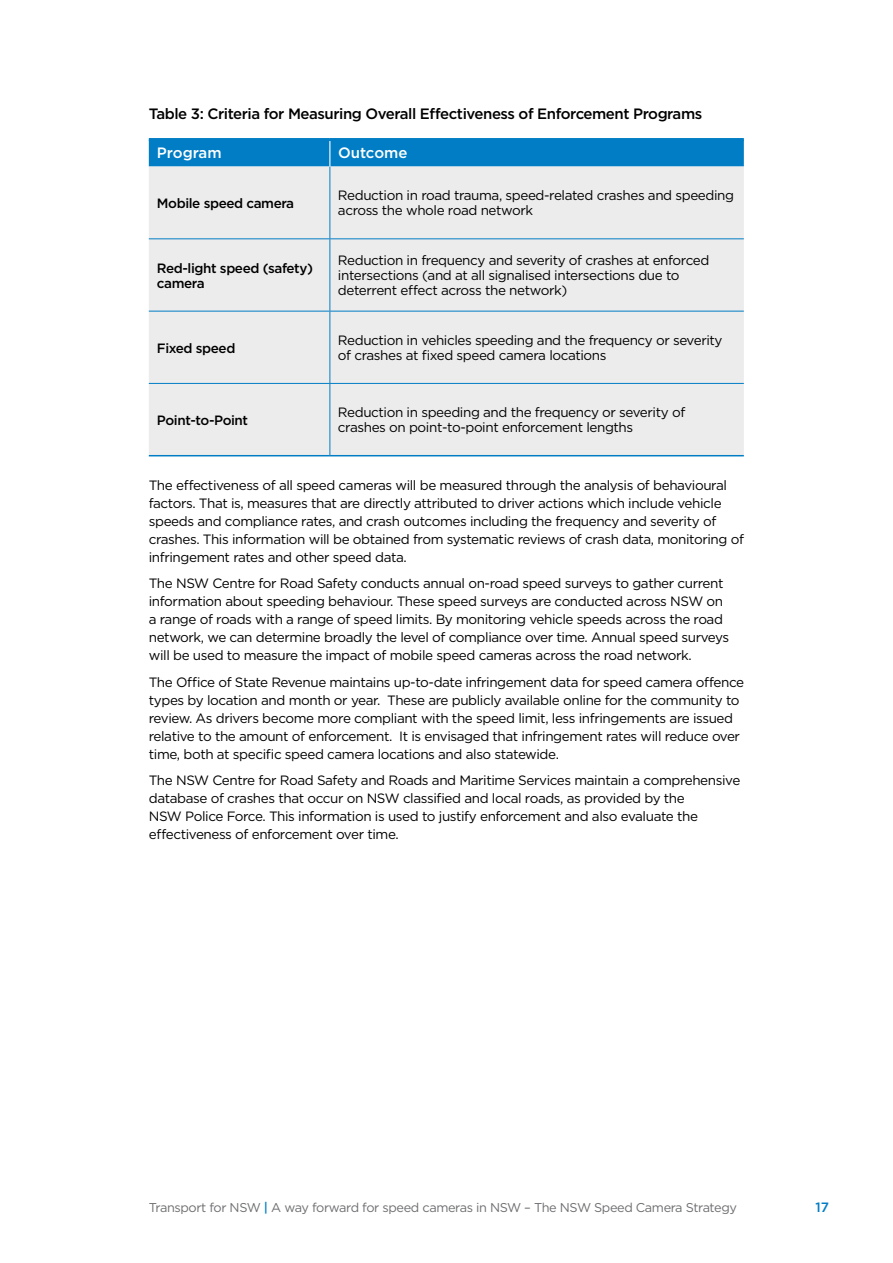
<style>
.page{position:relative;width:893px;height:1263px;background:#fff}
.page>*{position:absolute;margin:0;border:0;box-sizing:border-box;transform-origin:0 0}
.t1{font:500 15px "Gotham";letter-spacing:-.03em;color:#000}
.t2{font:500 15px "Gotham";color:#fff}
.t3{font:13.5px/18px "Gotham";letter-spacing:-.03em;color:#000}
.t4{font:500 13.5px/15px "Gotham";letter-spacing:-.03em;color:#000}
.t5{font:500 13.5px "Gotham";color:#007dc5}
.t6{font:12.75px "Gotham";letter-spacing:-.03em;color:#6d6e71}
.s1{font-weight:500;color:#007dc5}
</style>
<div class="page">
<div style="left:149px;top:167px;width:595px;height:288px;background:#edecec"></div>
<hr style="left:329px;top:167px;width:1px;height:71px;background:#007dc5">
<hr style="left:149px;top:238px;width:181px;height:1px;background:#007dc5">
<hr style="left:330px;top:238px;width:414px;height:1px;background:#007dc5">
<hr style="left:329px;top:239px;width:1px;height:72px;background:#007dc5">
<hr style="left:149px;top:311px;width:181px;height:1px;background:#007dc5">
<hr style="left:330px;top:311px;width:414px;height:1px;background:#007dc5">
<hr style="left:329px;top:311px;width:1px;height:72px;background:#007dc5">
<hr style="left:149px;top:383px;width:181px;height:1px;background:#007dc5">
<hr style="left:330px;top:383px;width:414px;height:1px;background:#007dc5">
<hr style="left:329px;top:384px;width:1px;height:71px;background:#007dc5">
<hr style="left:149px;top:455px;width:181px;height:1px;background:#007dc5">
<hr style="left:330px;top:455px;width:414px;height:1px;background:#007dc5">
<hr style="left:149px;top:138px;width:181px;height:3px;background:#007dc5">
<hr style="left:330px;top:138px;width:414px;height:3px;background:#007dc5">
<div style="left:149px;top:141px;width:595px;height:26px;background:#007dc5"></div>
<p class="t1" style="left:149px;top:104px;width:555px">Table 3: Criteria for Measuring Overall Effectiveness of Enforcement Programs</p>
<p class="t2" style="left:157px;top:143px;width:66px">Program</p>
<p class="t2" style="left:338px;top:143px;width:71px">Outcome</p>
<p class="t4" style="left:157px;top:195px;width:139px">Mobile speed camera</p>
<p class="t3" style="left:338px;top:188px;width:398px;line-height:15px">Reduction in road trauma, speed-related crashes and speeding across the whole road network</p>
<p class="t4" style="left:157px;top:260px;width:158px">Red-light speed (safety) camera</p>
<p class="t3" style="left:338px;top:253px;width:373px;line-height:15px">Reduction in frequency and severity of crashes at enforced intersections (and at all signalised intersections due to deterrent effect across the network)</p>
<p class="t4" style="left:157px;top:340px;width:80px">Fixed speed</p>
<p class="t3" style="left:338px;top:333px;width:386px;line-height:15px">Reduction in vehicles speeding and the frequency or severity of crashes at fixed speed camera locations</p>
<p class="t4" style="left:157px;top:412px;width:93px">Point-to-Point</p>
<p class="t3" style="left:338px;top:405px;width:349px;line-height:15px">Reduction in speeding and the frequency or severity of crashes on point-to-point enforcement lengths</p>
<p class="t3" style="left:149px;top:476px;width:597px">The effectiveness of all speed cameras will be measured through the analysis of behavioural factors. That is, measures that are directly attributed to driver actions which include vehicle speeds and compliance rates, and crash outcomes including the frequency and severity of crashes. This information will be obtained from systematic reviews of crash data, monitoring of infringement rates and other speed data.</p>
<p class="t3" style="left:149px;top:574px;width:582px">The NSW Centre for Road Safety conducts annual on-road speed surveys to gather current information about speeding behaviour. These speed surveys are conducted across NSW on a range of roads with a range of speed limits. By monitoring vehicle speeds across the road network, we can determine broadly the level of compliance over time. Annual speed surveys will be used to measure the impact of mobile speed cameras across the road network.</p>
<p class="t3" style="left:149px;top:673px;width:597px">The Office of State Revenue maintains up-to-date infringement data for speed camera offence types by location and month or year. These are publicly available online for the community to review. As drivers become more compliant with the speed limit, less infringements are issued relative to the amount of enforcement. It is envisaged that infringement rates will reduce over time, both at specific speed camera locations and also statewide.</p>
<p class="t3" style="left:149px;top:771px;width:593px">The NSW Centre for Road Safety and Roads and Maritime Services maintain a comprehensive database of crashes that occur on NSW classified and local roads, as provided by the<br>NSW Police Force. This information is used to justify enforcement and also evaluate the effectiveness of enforcement over time.</p>
<p class="t6" style="left:149px;top:1199px;width:590px">Transport for NSW <span class="s1">|</span> A way forward for speed cameras in NSW – The NSW Speed Camera Strategy</p>
<p class="t5" style="left:816px;top:1198px;width:15px">17</p>
</div>
